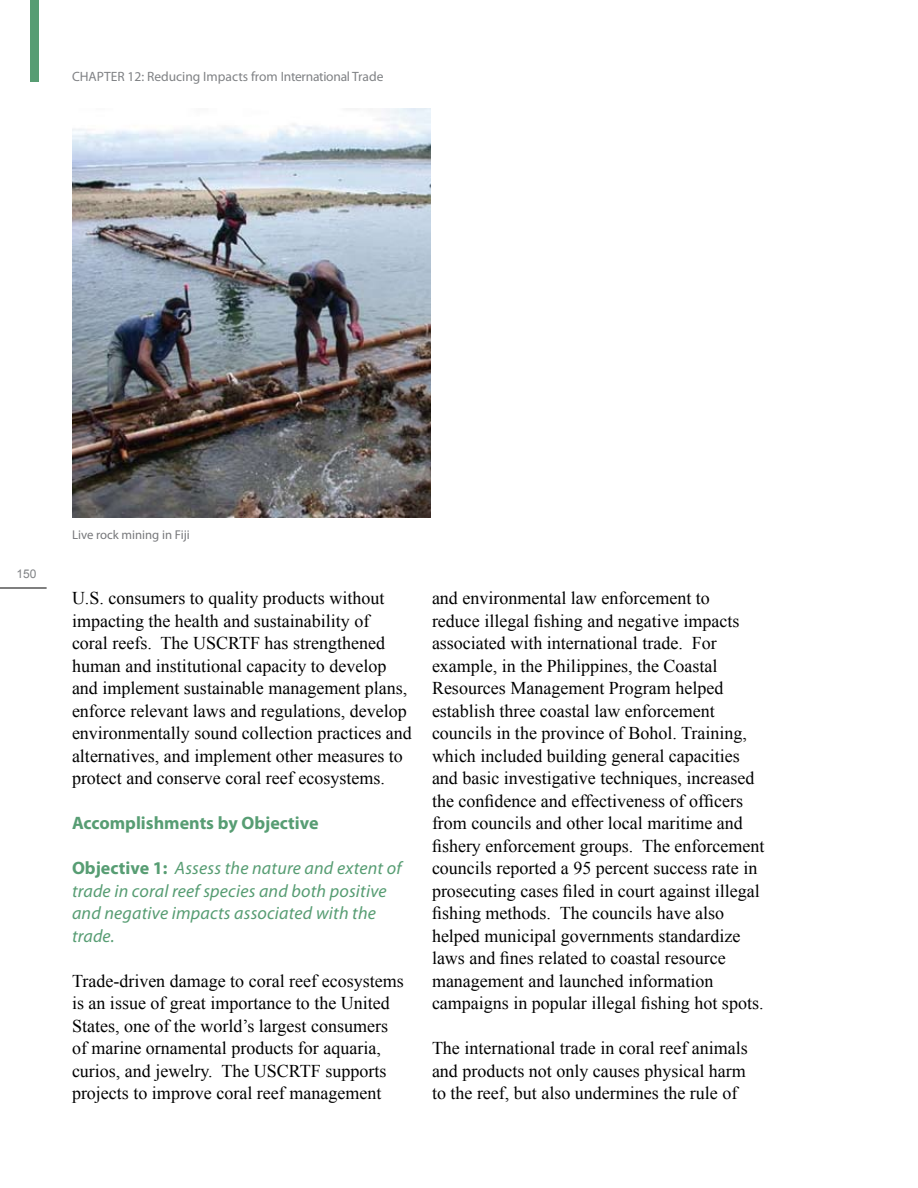
<style>
.page{position:relative;width:918px;height:1188px;background:#fff}
.page>*{position:absolute;margin:0;border:0;box-sizing:border-box;transform-origin:0 0}
.t1{font:18px/22.5px "Times New Roman";color:#000}
.t2{font:italic 18px/22.5px "Myriad Pro";letter-spacing:.01em;color:#579d73}
.t3{font:700 18px "Myriad Pro";color:#579d73}
.t4{font:13.5px "Myriad Pro";color:#808285}
.t5{font:12.75px "Myriad Pro";color:#77787b}
.t6{font:12px "Arial";color:#808285}
.s1{font-weight:700;font-style:normal}
</style>
<div class="page">
<hr style="left:0;top:588px;width:47px;height:1px;background:#000">
<div style="left:30px;top:0;width:8px;height:81px;background:#579d73"></div>
<img style="left:72px;top:108px;width:358px;height:410px">
<p class="t4" style="left:72px;top:68px;width:313px">CHAPTER 12: Reducing Impacts from International Trade</p>
<p class="t6" style="left:16px;top:567px;width:22px">150</p>
<p class="t5" style="left:72px;top:527px;width:119px">Live rock mining in Fiji</p>
<p class="t1" style="left:72px;top:587px;width:341px">U.S. consumers to quality products without impacting the health and sustainability of<br>coral reefs. The USCRTF has strengthened human and institutional capacity to develop and implement sustainable management plans, enforce relevant laws and regulations, develop environmentally sound collection practices and alternatives, and implement other measures to protect and conserve coral reef ecosystems.</p>
<p class="t3" style="left:72px;top:812px;width:248px">Accomplishments by Objective</p>
<p class="t2" style="left:72px;top:857px;width:331px"><span class="s1">Objective 1:</span> Assess the nature and extent of trade in coral reef species and both positive and negative impacts associated with the trade.</p>
<p class="t1" style="left:72px;top:969px;width:333px">Trade-driven damage to coral reef ecosystems is an issue of great importance to the United States, one of the world’s largest consumers of marine ornamental products for aquaria, curios, and jewelry. The USCRTF supports projects to improve coral reef management</p>
<p class="t1" style="left:432px;top:587px;width:279px">and environmental law enforcement to</p>
<p class="t1" style="left:432px;top:609px;width:309px">reduce illegal fishing and negative impacts</p>
<p class="t1" style="left:432px;top:632px;width:324px">associated with international trade. For example, in the Philippines, the Coastal Resources Management Program helped establish three coastal law enforcement councils in the province of Bohol. Training, which included building general capacities and basic investigative techniques, increased</p>
<p class="t1" style="left:432px;top:789px;width:313px">the confidence and effectiveness of officers</p>
<p class="t1" style="left:432px;top:812px;width:312px">from councils and other local maritime and</p>
<p class="t1" style="left:432px;top:834px;width:334px">fishery enforcement groups. The enforcement</p>
<p class="t1" style="left:432px;top:857px;width:327px">councils reported a 95 percent success rate in</p>
<p class="t1" style="left:432px;top:879px;width:329px">prosecuting cases filed in court against illegal fishing methods. The councils have also</p>
<p class="t1" style="left:432px;top:924px;width:310px">helped municipal governments standardize</p>
<p class="t1" style="left:432px;top:947px;width:295px">laws and fines related to coastal resource</p>
<p class="t1" style="left:432px;top:969px;width:283px">management and launched information</p>
<p class="t1" style="left:432px;top:992px;width:333px">campaigns in popular illegal fishing hot spots.</p>
<p class="t1" style="left:432px;top:1037px;width:317px;text-align:justify">The international trade in coral reef animals and products not only causes physical harm to the reef, but also undermines the rule of</p>
</div>
